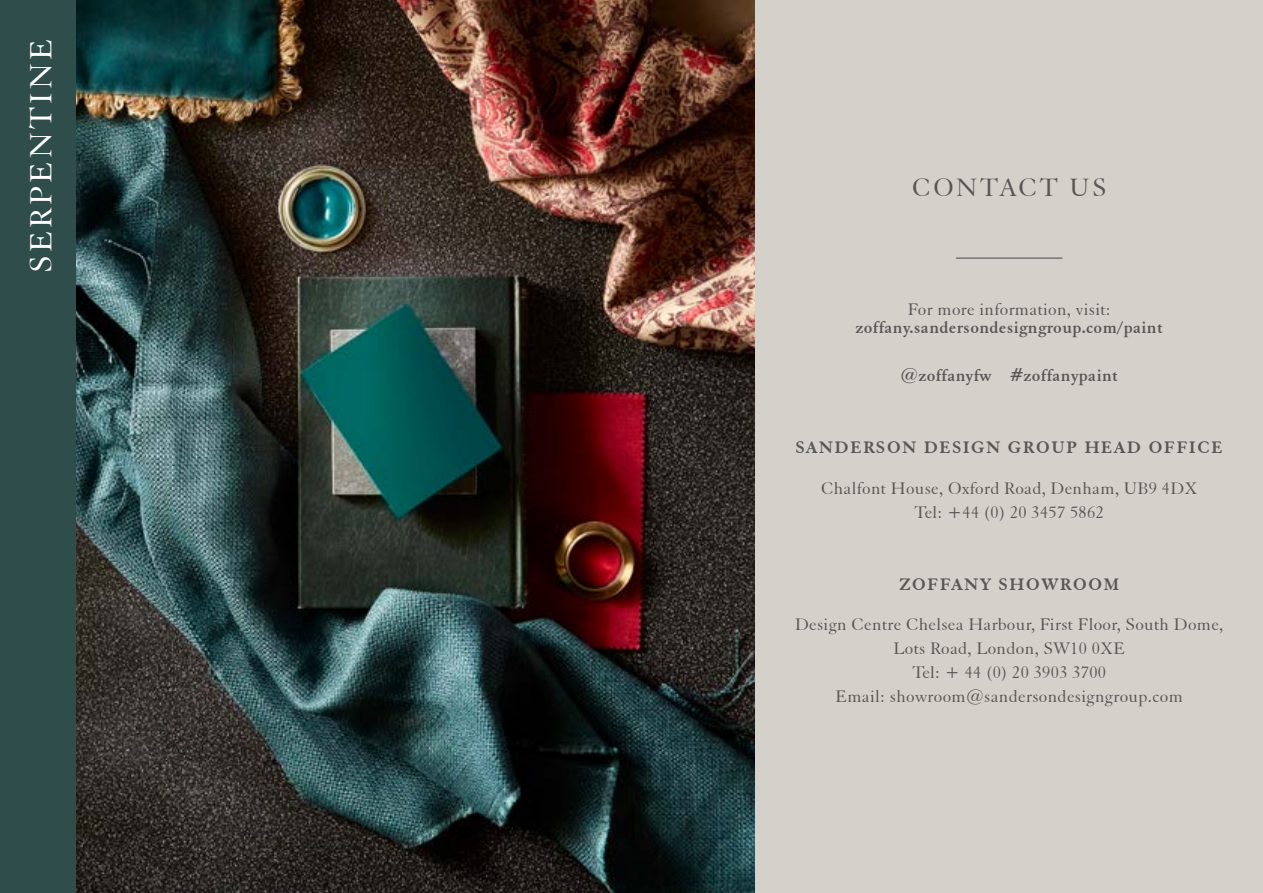
<style>
.page{position:relative;width:1263px;height:893px;background:#fff}
.page>*{position:absolute;margin:0;border:0;box-sizing:border-box;transform-origin:0 0}
.t1{font:33px "Elegant Garamond BT";letter-spacing:.1em;color:#fff}
.t2{font:27px "Elegant Garamond BT";letter-spacing:.1em;color:#575756}
.t3{font:18px/24px "Elegant Garamond BT";letter-spacing:.02em;color:#575756;text-align:center}
.t4{font:700 18px "Elegant Garamond BT";letter-spacing:.02em;color:#575756}
.t5{font:700 18px "Elegant Garamond BT";letter-spacing:.1em;color:#575756}
</style>
<div class="page">
<div style="left:0;top:0;width:77px;height:893px;background:#2f4d4b"></div>
<img style="left:77px;top:0;width:678px;height:893px">
<div style="left:755px;top:0;width:508px;height:893px;background:#d4d0ca"></div>
<hr style="left:956px;top:258px;width:106px;height:1px;background:#575756">
<h1 class="t1" style="left:21px;top:273px;width:235px;rotate:-90deg">SERPENTINE</h1>
<h2 class="t2" style="left:912px;top:171px;width:196px">CONTACT US</h2>
<p class="t3" style="left:908px;top:297px;width:204px">For more information, visit:</p>
<p class="t4" style="left:856px;top:317px;width:308px">zoffany.sandersondesigngroup.com/paint</p>
<p class="t4" style="left:901px;top:365px;width:219px">@zoffanyfw #zoffanypaint</p>
<p class="t5" style="left:796px;top:437px;width:428px">SANDERSON DESIGN GROUP HEAD OFFICE</p>
<p class="t3" style="left:821px;top:476px;width:378px">Chalfont House, Oxford Road, Denham, UB9 4DX<br>Tel: +44 (0) 20 3457 5862</p>
<p class="t5" style="left:899px;top:573px;width:221px">ZOFFANY SHOWROOM</p>
<p class="t3" style="left:795px;top:612px;width:430px">Design Centre Chelsea Harbour, First Floor, South Dome, Lots Road, London, SW10 0XE<br>Tel: + 44 (0) 20 3903 3700<br>Email: showroom@sandersondesigngroup.com</p>
</div>
